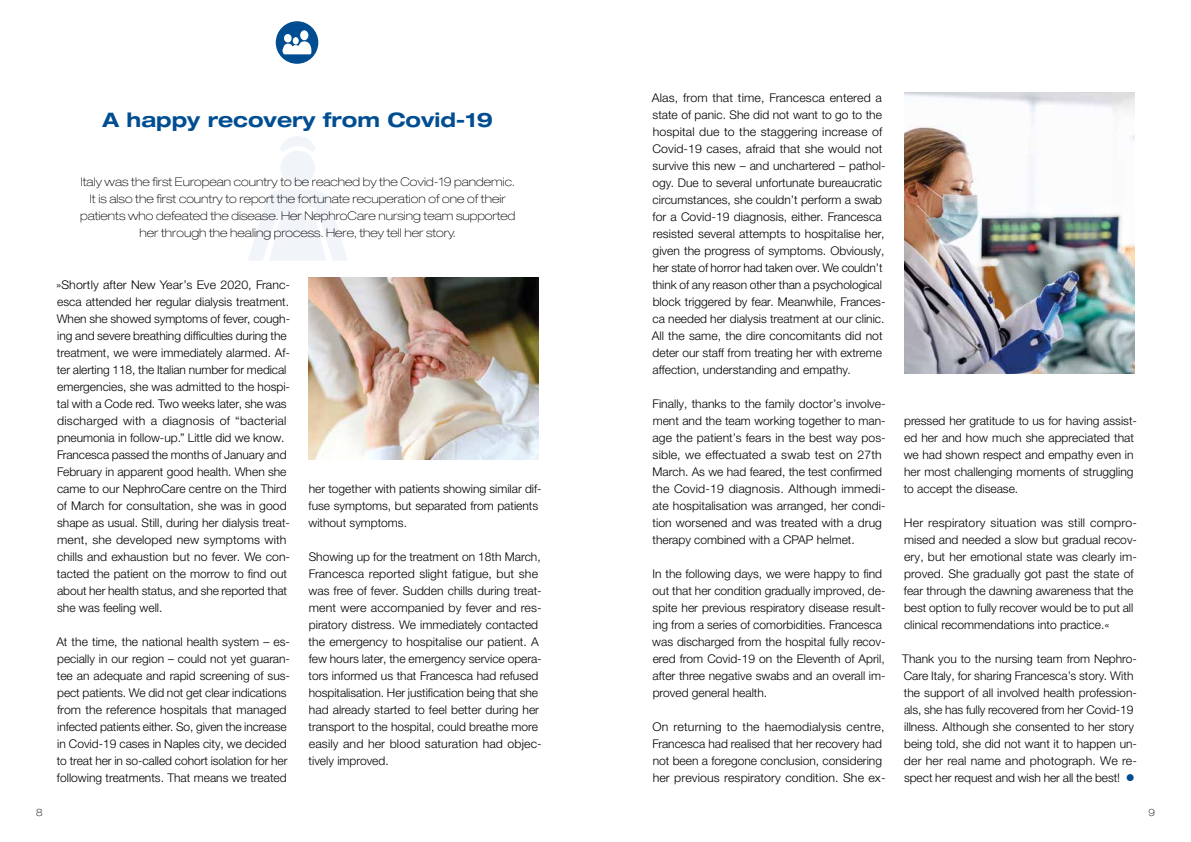
<style>
.page{position:relative;width:1191px;height:842px;background:#fff}
.page>*{position:absolute;margin:0;border:0;box-sizing:border-box;transform-origin:0 0}
.t1{font:700 expanded 20px "Helvetica Neue LTW1 G";color:#004d91}
.t2{font:300 12px/17px "Helvetica Neue LTW1 G";color:#000}
.t3{font:100 expanded 12px/17px "Helvetica Neue LTW1 G";color:#000;text-align:center}
.t4{font:100 expanded 10px "Helvetica Neue LTW1 G";color:#000}
.s1{color:#004d91}
</style>
<div class="page">
<svg style="left:248px;top:190px;width:99px;height:70px"></svg>
<svg style="left:280px;top:136px;width:35px;height:16px"></svg>
<div style="left:280px;top:151px;width:35px;height:34px;background:#f1f5fa;border-radius:50%"></div>
<img style="left:904px;top:92px;width:231px;height:282px">
<img style="left:308px;top:278px;width:231px;height:181px">
<div style="left:276px;top:21px;width:42px;height:43px;background:#004d91;border-radius:50%"></div>
<div style="left:284px;top:34px;width:8px;height:9px;background:#fff;border-radius:50%"></div>
<div style="left:300px;top:30px;width:8px;height:10px;background:#fff;border-radius:50%"></div>
<div style="left:293px;top:37px;width:6px;height:8px;background:#fff;border-radius:50%"></div>
<svg style="left:282px;top:41px;width:30px;height:14px"></svg>
<h1 class="t1" style="left:102px;top:107px;width:392px">A happy recovery from Covid-19</h1>
<p class="t3" style="left:80px;top:173px;width:437px">Italy was the first European country to be reached by the Covid-19 pandemic.<br>It is also the first country to report the fortunate recuperation of one of their patients who defeated the disease. Her NephroCare nursing team supported her through the healing process. Here, they tell her story.</p>
<p class="t2" style="left:56px;top:276px;width:236px">»Shortly after New Year’s Eve 2020, Franc&shy;esca attended her regular dialysis treatment.<br>When she showed symptoms of fever, cough&shy;ing and severe breathing difficulties during the treatment, we were immediately alarmed. Af&shy;ter alerting 118, the Italian number for medical emergencies, she was admitted to the hospi&shy;tal with a Code red. Two weeks later, she was discharged with a diagnosis of “bacterial pneumonia in follow-up.” Little did we know.<br>Francesca passed the months of January and February in apparent good health. When she came to our NephroCare centre on the Third of March for consultation, she was in good shape as usual. Still, during her dialysis treat&shy;ment, she developed new symptoms with chills and exhaustion but no fever. We con&shy;tacted the patient on the morrow to find out about her health status, and she reported that she was feeling well.</p>
<p class="t2" style="left:56px;top:633px;width:235px">At the time, the national health system – es&shy;pecially in our region – could not yet guaran&shy;tee an adequate and rapid screening of sus&shy;pect patients. We did not get clear indications from the reference hospitals that managed infected patients either. So, given the increase in Covid-19 cases in Naples city, we decided to treat her in so-called cohort isolation for her following treatments. That means we treated</p>
<p class="t2" style="left:308px;top:480px;width:235px">her together with patients showing similar dif&shy;fuse symptoms, but separated from patients without symptoms.</p>
<p class="t2" style="left:308px;top:548px;width:235px">Showing up for the treatment on 18th March, Francesca reported slight fatigue, but she was free of fever. Sudden chills during treat&shy;ment were accompanied by fever and res&shy;piratory distress. We immediately contacted the emergency to hospitalise our patient. A few hours later, the emergency service opera&shy;tors informed us that Francesca had refused hospitalisation. Her justification being that she had already started to feel better during her transport to the hospital, could breathe more easily and her blood saturation had objec&shy;tively improved.</p>
<p class="t2" style="left:652px;top:89px;width:235px">Alas, from that time, Francesca entered a state of panic. She did not want to go to the hospital due to the staggering increase of Covid-19 cases, afraid that she would not survive this new – and unchartered – pathol&shy;ogy. Due to several unfortunate bureaucratic circumstances, she couldn’t perform a swab for a Covid-19 diagnosis, either. Francesca resisted several attempts to hospitalise her, given the progress of symptoms. Obviously, her state of horror had taken over. We couldn’t think of any reason other than a psychological block triggered by fear. Meanwhile, Frances&shy;ca needed her dialysis treatment at our clinic.<br>All the same, the dire concomitants did not deter our staff from treating her with extreme affection, understanding and empathy.</p>
<p class="t2" style="left:652px;top:395px;width:235px">Finally, thanks to the family doctor’s involve&shy;ment and the team working together to man&shy;age the patient’s fears in the best way pos&shy;sible, we effectuated a swab test on 27th March. As we had feared, the test confirmed the Covid-19 diagnosis. Although immedi&shy;ate hospitalisation was arranged, her condi&shy;tion worsened and was treated with a drug therapy combined with a CPAP helmet.</p>
<p class="t2" style="left:652px;top:565px;width:235px">In the following days, we were happy to find out that her condition gradually improved, de&shy;spite her previous respiratory disease result&shy;ing from a series of comorbidities. Francesca was discharged from the hospital fully recov&shy;ered from Covid-19 on the Eleventh of April, after three negative swabs and an overall im&shy;proved general health.</p>
<p class="t2" style="left:652px;top:718px;width:235px">On returning to the haemodialysis centre, Francesca had realised that her recovery had not been a foregone conclusion, considering her previous respiratory condition. She ex-</p>
<p class="t2" style="left:903px;top:412px;width:235px">pressed her gratitude to us for having assist&shy;ed her and how much she appreciated that we had shown respect and empathy even in her most challenging moments of struggling to accept the disease.</p>
<p class="t2" style="left:904px;top:514px;width:235px">Her respiratory situation was still compro&shy;mised and needed a slow but gradual recov&shy;ery, but her emotional state was clearly im&shy;proved. She gradually got past the state of fear through the dawning awareness that the best option to fully recover would be to put all clinical recommendations into practice.«</p>
<p class="t2" style="left:902px;top:650px;width:236px">Thank you to the nursing team from Nephro-Care Italy, for sharing Francesca’s story. With the support of all involved health profession&shy;als, she has fully recovered from her Covid-19 illness. Although she consented to her story being told, she did not want it to happen un&shy;der her real name and photograph. We re&shy;spect her request and wish her all the best! <span class="s1">●</span></p>
<p class="t4" style="left:36px;top:806px;width:8px">8</p>
<p class="t4" style="left:1148px;top:806px;width:8px">9</p>
</div>
